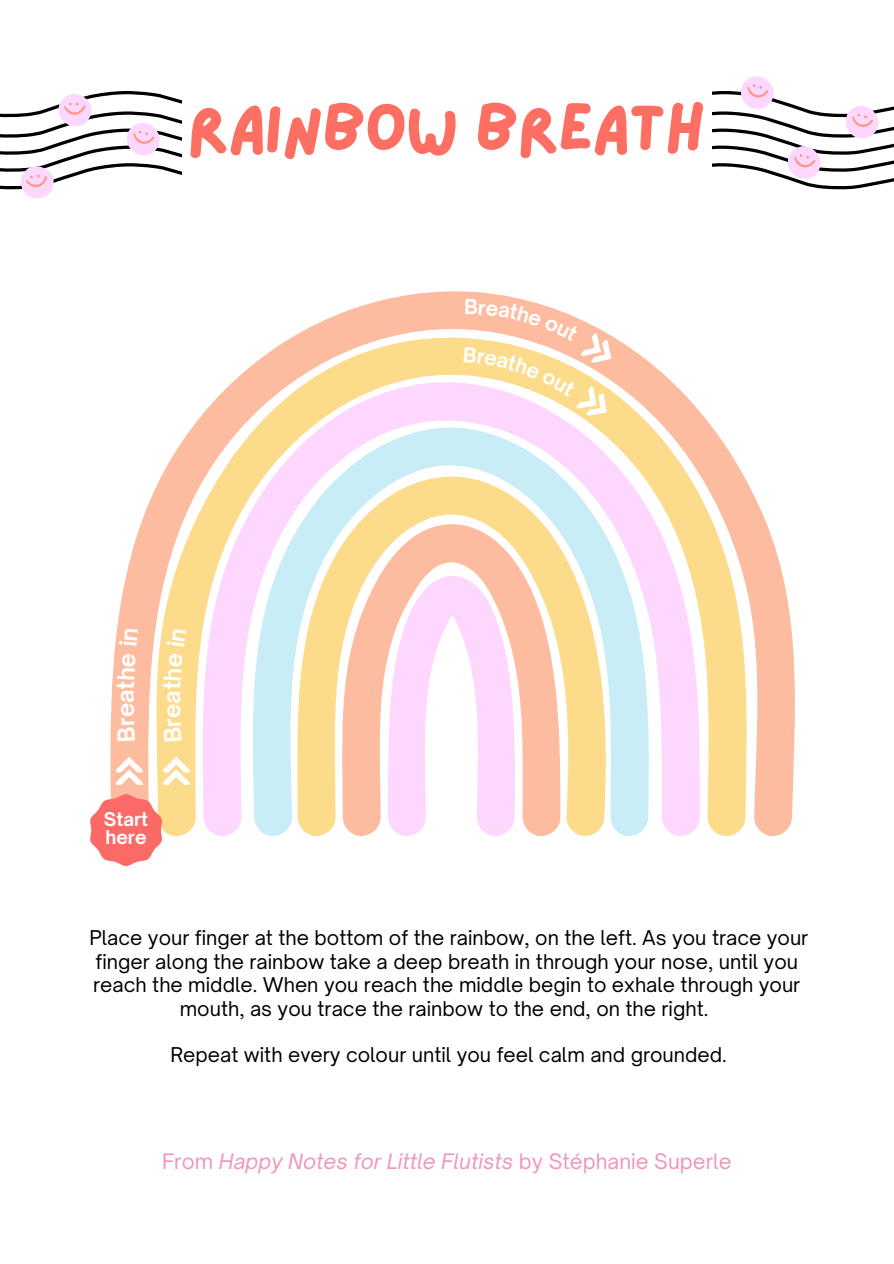
<style>
.page{position:relative;width:894px;height:1264px;background:#fff}
.page>*{position:absolute;margin:0;border:0;box-sizing:border-box;transform-origin:0 0}
.t1{font:67.2px "Lazydog";letter-spacing:-.035em;color:#fd6f62}
.t2{font:italic 20.4px "Open Sauce One";color:#f195be}
.t3{font:19.5px/23.7px "Open Sauce One";color:#000;text-align:center}
.t4{font:700 18.15px/18.1px "Open Sauce One";color:#fff}
.s1{font-style:normal}
</style>
<div class="page">
<svg style="left:0;top:91px;width:182px;height:108px"></svg>
<svg style="left:712px;top:76px;width:181px;height:114px"></svg>
<svg style="left:110px;top:291px;width:685px;height:545px"></svg>
<svg style="left:90px;top:794px;width:72px;height:72px"></svg>
<svg style="left:163px;top:756px;width:27px;height:29px"></svg>
<svg style="left:116px;top:756px;width:27px;height:29px"></svg>
<div style="left:117px;top:653px;width:19px;height:88px;background:#fdbca0"></div>
<svg style="left:119px;top:628px;width:19px;height:18px"></svg>
<svg style="left:463px;top:299px;width:155px;height:124px"></svg>
<div style="left:163px;top:653px;width:20px;height:88px;background:#fcdb8a"></div>
<svg style="left:166px;top:628px;width:20px;height:19px"></svg>
<h1 class="t1" style="left:187px;top:95px;width:520px">RAINBOW BREATH</h1>
<p class="t4" style="left:104px;top:810px;width:46px">Start here</p>
<p class="t3" style="left:89px;top:925px;width:720px">Place your finger at the bottom of the rainbow, on the left. As you trace your finger along the rainbow take a deep breath in through your nose, until you reach the middle. When you reach the middle begin to exhale through your mouth, as you trace the rainbow to the end, on the right.</p>
<p class="t3" style="left:170px;top:1042px;width:557px">Repeat with every colour until you feel calm and grounded.</p>
<p class="t2" style="left:162px;top:1148px;width:571px"><span class="s1">From</span> Happy Notes for Little Flutists <span class="s1">by Stéphanie Superle</span></p>
</div>
